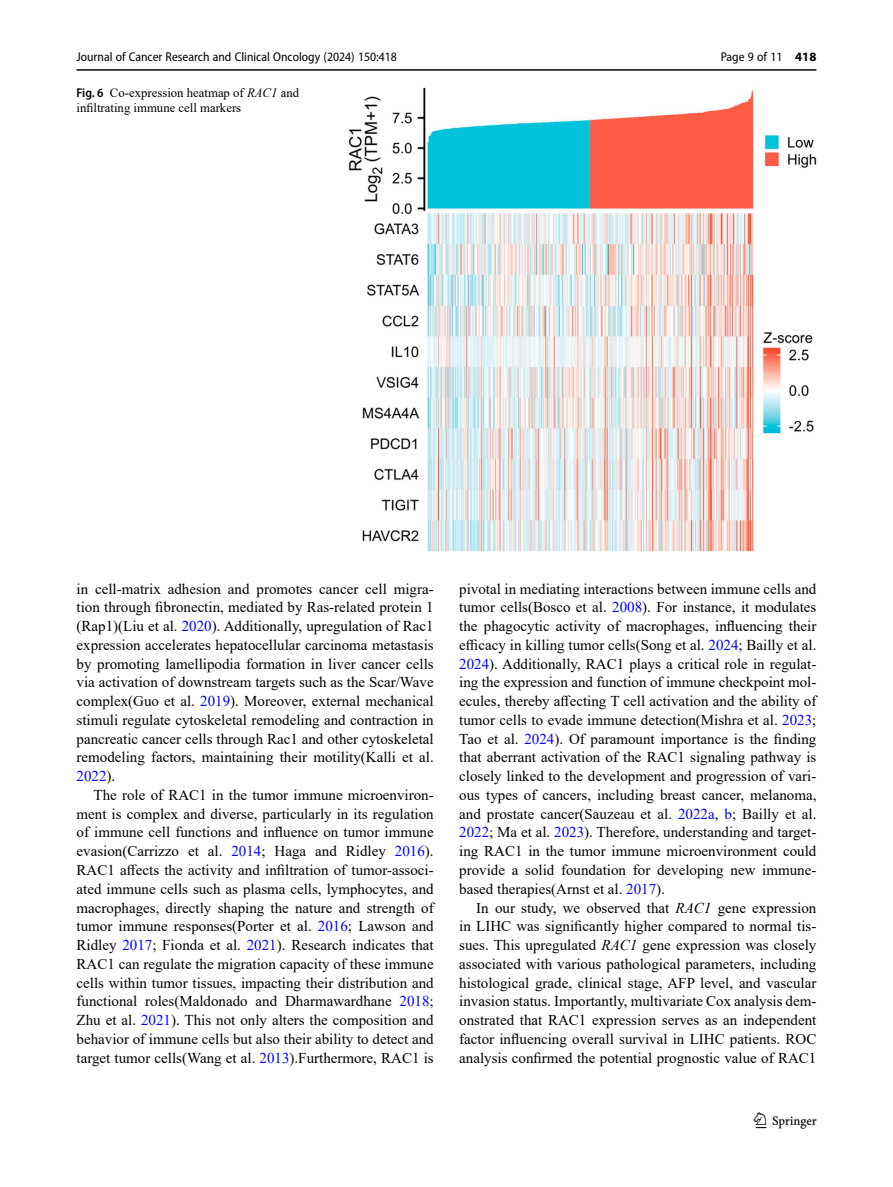
<style>
.page{position:relative;width:893px;height:1187px;background:#fff}
.page>*{position:absolute;margin:0;border:0;box-sizing:border-box;transform-origin:0 0}
.t1{font:22.5px "Springnew";color:#000}
.Body_Text_Indent{font:15px/18.8px "Times New Roman";color:#000;text-align:justify}
.Body_Text{font:15px/18.8px "Times New Roman";color:#000;text-align:justify}
.t2{font:semi-condensed 12.75px "Myriad Pro";color:#000}
.Figure_Caption_Side{font:12.75px/15px "Times New Roman";color:#000}
.s1{font-family:"Myriad Pro";font-weight:600;font-stretch:semi-condensed}
.s2{font-style:italic}
.s3{font-weight:700;font-stretch:normal}
.s4{color:#00f}
</style>
<div class="page">
<hr style="left:77px;top:69px;width:739px;height:2px;background:#000">
<img style="left:349px;top:87px;width:467px;height:464px">
<p class="t2" style="left:77px;top:49px;width:322px">Journal of Cancer Research and Clinical Oncology (2024) 150:418</p>
<p class="Figure_Caption_Side" style="left:77px;top:84px;width:224px"><span class="s1">Fig. 6</span> Co-expression heatmap of <span class="s2">RAC1</span> and infiltrating immune cell markers</p>
<p class="t2" style="left:721px;top:49px;width:97px">Page 9 of 11 <span class="s3">418</span></p>
<p class="Body_Text" style="left:77px;top:578px;width:359px">in cell-matrix adhesion and promotes cancer cell migra&shy;tion through fibronectin, mediated by Ras-related protein 1 (Rap1)(Liu et al. <span class="s4">2020</span>). Additionally, upregulation of Rac1 expression accelerates hepatocellular carcinoma metastasis by promoting lamellipodia formation in liver cancer cells via activation of downstream targets such as the Scar/Wave complex(Guo et al. <span class="s4">2019</span>). Moreover, external mechanical stimuli regulate cytoskeletal remodeling and contraction in pancreatic cancer cells through Rac1 and other cytoskeletal remodeling factors, maintaining their motility(Kalli et al.<br><span class="s4">2022</span>).</p>
<p class="Body_Text_Indent" style="left:77px;top:785px;width:359px;text-indent:17px">The role of RAC1 in the tumor immune microenviron&shy;ment is complex and diverse, particularly in its regulation of immune cell functions and influence on tumor immune evasion(Carrizzo et al. <span class="s4">2014</span>; Haga and Ridley <span class="s4">2016</span>).<br>RAC1 affects the activity and infiltration of tumor-associ&shy;ated immune cells such as plasma cells, lymphocytes, and macrophages, directly shaping the nature and strength of tumor immune responses(Porter et al. <span class="s4">2016</span>; Lawson and Ridley <span class="s4">2017</span>; Fionda et al. <span class="s4">2021</span>). Research indicates that RAC1 can regulate the migration capacity of these immune cells within tumor tissues, impacting their distribution and functional roles(Maldonado and Dharmawardhane <span class="s4">2018</span>; Zhu et al. <span class="s4">2021</span>). This not only alters the composition and behavior of immune cells but also their ability to detect and target tumor cells(Wang et al. <span class="s4">2013</span>).Furthermore, RAC1 is</p>
<p class="Body_Text_Indent" style="left:459px;top:578px;width:359px">pivotal in mediating interactions between immune cells and tumor cells(Bosco et al. <span class="s4">2008</span>). For instance, it modulates the phagocytic activity of macrophages, influencing their efficacy in killing tumor cells(Song et al. <span class="s4">2024</span>; Bailly et al.<br><span class="s4">2024</span>). Additionally, RAC1 plays a critical role in regulat&shy;ing the expression and function of immune checkpoint mol&shy;ecules, thereby affecting T cell activation and the ability of tumor cells to evade immune detection(Mishra et al. <span class="s4">2023</span>; Tao et al. <span class="s4">2024</span>). Of paramount importance is the finding that aberrant activation of the RAC1 signaling pathway is closely linked to the development and progression of vari&shy;ous types of cancers, including breast cancer, melanoma, and prostate cancer(Sauzeau et al. <span class="s4">2022a</span>, <span class="s4">b</span>; Bailly et al.<br><span class="s4">2022</span>; Ma et al. <span class="s4">2023</span>). Therefore, understanding and target&shy;ing RAC1 in the tumor immune microenvironment could provide a solid foundation for developing new immune&shy;based therapies(Arnst et al. <span class="s4">2017</span>).</p>
<p class="Body_Text_Indent" style="left:459px;top:897px;width:359px;text-indent:17px">In our study, we observed that <span class="s2">RAC1</span> gene expression in LIHC was significantly higher compared to normal tis&shy;sues. This upregulated <span class="s2">RAC1</span> gene expression was closely associated with various pathological parameters, including histological grade, clinical stage, AFP level, and vascular invasion status. Importantly, multivariate Cox analysis dem&shy;onstrated that RAC1 expression serves as an independent factor influencing overall survival in LIHC patients. ROC analysis confirmed the potential prognostic value of RAC1</p>
<h1 class="t1" style="left:756px;top:1107px;width:63px">1 3</h1>
</div>
